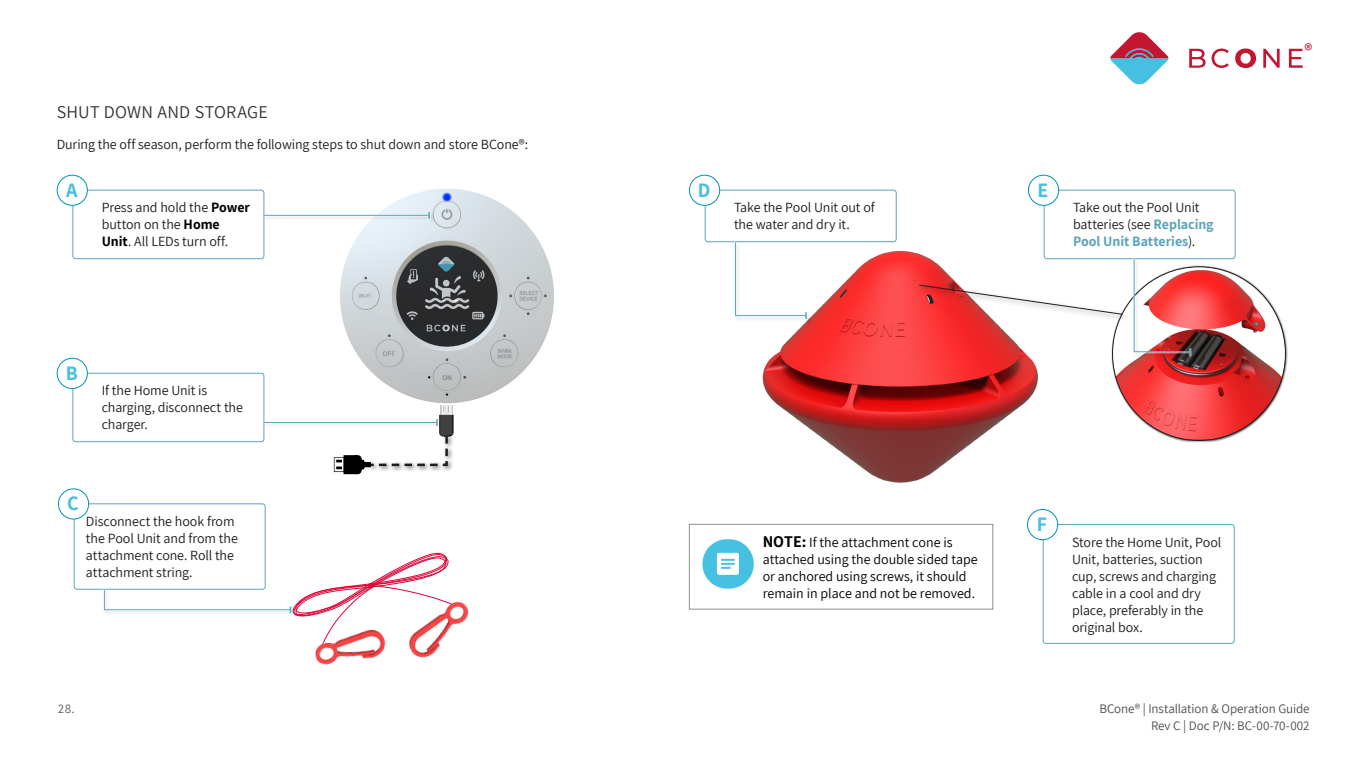
<style>
.page{position:relative;width:1366px;height:768px;background:#fff}
.page>*{position:absolute;margin:0;border:0;box-sizing:border-box;transform-origin:0 0}
.t1{font:700 20px "Assistant";color:#46c0e0}
.t2{font:18px "Assistant";letter-spacing:.01em;color:#343432}
.t3{font:600 18px "Assistant";color:#c21632}
.t4{font:14px/17px "Assistant";letter-spacing:-.01em;color:#1d1d1b}
.t5{font:14px/17px "Assistant";color:#000}
.t6{font:13px/17px "Assistant";letter-spacing:-.005em;color:#4d4d4d;text-align:right}
.t7{font:13px "Assistant";color:#61615f}
.s1{font-weight:700;color:#000}
.s2{font-weight:700;color:#5ca4bc}
.s3{font-weight:700;font-size:16px}
</style>
<div class="page">
<svg style="left:1110px;top:32px;width:58px;height:53px"></svg>
<svg style="left:1189px;top:49px;width:17px;height:19px"></svg>
<svg style="left:1212px;top:49px;width:17px;height:19px"></svg>
<svg style="left:1263px;top:49px;width:17px;height:19px"></svg>
<svg style="left:1289px;top:49px;width:14px;height:19px"></svg>
<svg style="left:1235px;top:48px;width:21px;height:20px"></svg>
<img style="left:340px;top:188px;width:214px;height:216px">
<svg style="left:442px;top:192px;width:10px;height:11px"></svg>
<svg style="left:445px;top:195px;width:4px;height:5px"></svg>
<img style="left:762px;top:242px;width:276px;height:241px">
<div style="left:1111px;top:266px;width:177px;height:177px;background:#000;opacity:.75"></div>
<img style="left:1113px;top:267px;width:172px;height:172px">
<div style="left:367px;top:425px;width:87px;height:47px;background:#000;opacity:.75"></div>
<img style="left:333px;top:455px;width:37px;height:20px">
<div style="left:72px;top:190px;width:192px;height:69px;border:1px solid #5ca4bc;border-radius:3px"></div>
<div style="left:262px;top:211px;width:173px;height:13px;background:#000;opacity:.2"></div>
<svg style="left:262px;top:211px;width:169px;height:9px"></svg>
<hr style="left:263px;top:215px;width:166px;height:1px;background:#5ca4bc">
<svg style="left:428px;top:212px;width:2px;height:7px"></svg>
<div style="left:57px;top:175px;width:30px;height:30px;background:#fff;border-radius:50%"></div>
<div style="left:57px;top:175px;width:31px;height:31px;border:1px solid #0091af;border-radius:50%"></div>
<div style="left:72px;top:373px;width:192px;height:69px;border:1px solid #5ca4bc;border-radius:3px"></div>
<div style="left:262px;top:418px;width:181px;height:13px;background:#fff"></div>
<div style="left:262px;top:418px;width:177px;height:9px;background:#f6f6f6"></div>
<hr style="left:263px;top:422px;width:174px;height:1px;background:#5ca4bc">
<svg style="left:367px;top:405px;width:87px;height:62px"></svg>
<div style="left:57px;top:358px;width:30px;height:30px;background:#fff;border-radius:50%"></div>
<div style="left:57px;top:358px;width:31px;height:31px;border:1px solid #0091af;border-radius:50%"></div>
<div style="left:705px;top:190px;width:192px;height:52px;border:1px solid #5ca4bc;border-radius:3px"></div>
<div style="left:734px;top:241px;width:78px;height:83px;background:#000;opacity:.2"></div>
<div style="left:734px;top:241px;width:74px;height:79px;background:#f7f7f7"></div>
<svg style="left:734px;top:241px;width:73px;height:78px"></svg>
<div style="left:689px;top:175px;width:31px;height:30px;background:#fff;border-radius:50%"></div>
<div style="left:689px;top:175px;width:31px;height:31px;border:1px solid #0091af;border-radius:50%"></div>
<div style="left:1044px;top:190px;width:192px;height:69px;border:1px solid #5ca4bc;border-radius:3px"></div>
<div style="left:1133px;top:258px;width:63px;height:102px;background:#000;opacity:.2"></div>
<svg style="left:1132px;top:258px;width:60px;height:98px"></svg>
<svg style="left:1133px;top:258px;width:58px;height:97px"></svg>
<div style="left:1028px;top:175px;width:31px;height:30px;background:#fff;border-radius:50%"></div>
<div style="left:1028px;top:175px;width:31px;height:31px;border:1px solid #0091af;border-radius:50%"></div>
<div style="left:916px;top:282px;width:213px;height:40px;background:#000;opacity:.75"></div>
<svg style="left:918px;top:284px;width:205px;height:31px"></svg>
<div style="left:1043px;top:524px;width:192px;height:120px;border:1px solid #5ca4bc;border-radius:3px"></div>
<div style="left:1028px;top:510px;width:30px;height:30px;background:#fff;border-radius:50%"></div>
<div style="left:1027px;top:509px;width:31px;height:31px;border:1px solid #0091af;border-radius:50%"></div>
<div style="left:74px;top:503px;width:192px;height:87px;border:1px solid #5ca4bc;border-radius:3px"></div>
<svg style="left:103px;top:549px;width:366px;height:116px"></svg>
<div style="left:58px;top:489px;width:31px;height:30px;background:#fff;border-radius:50%"></div>
<div style="left:58px;top:488px;width:31px;height:32px;border:1px solid #0091af;border-radius:50%"></div>
<svg style="left:702px;top:539px;width:52px;height:50px;fill:#46c0e0"></svg>
<svg style="left:717px;top:553px;width:22px;height:22px"></svg>
<div style="left:689px;top:524px;width:304px;height:85px;border:1px solid #8e8e8d"></div>
<p class="t2" style="left:57px;top:99px;width:213px">SHUT DOWN AND STORAGE</p>
<p class="t4" style="left:57px;top:135px;width:473px">During the off season, perform the following steps to shut down and store BCone®:</p>
<h1 class="t1" style="left:66px;top:176px;width:13px">A</h1>
<p class="t4" style="left:102px;top:198px;width:150px">Press and hold the <span class="s1">Power </span>button on the <span class="s1">Home<br>Unit</span>. All LEDs turn off.</p>
<h1 class="t1" style="left:66px;top:359px;width:14px">B</h1>
<p class="t4" style="left:102px;top:381px;width:143px">If the Home Unit is charging, disconnect the charger.</p>
<h1 class="t1" style="left:67px;top:490px;width:13px">C</h1>
<p class="t4" style="left:86px;top:512px;width:154px">Disconnect the hook from the Pool Unit and from the attachment cone. Roll the attachment string.</p>
<h1 class="t1" style="left:698px;top:176px;width:14px">D</h1>
<p class="t4" style="left:734px;top:198px;width:142px">Take the Pool Unit out of the water and dry it.</p>
<h1 class="t1" style="left:1038px;top:176px;width:10px">E</h1>
<p class="t4" style="left:1073px;top:198px;width:142px">Take out the Pool Unit batteries (see <span class="s2">Replacing<br>Pool Unit Batteries</span>).</p>
<p class="t3" style="left:1304px;top:38px;width:9px">®</p>
<p class="t5" style="left:763px;top:533px;width:217px"><span class="s3">NOTE:</span> If the attachment cone is attached using the double sided tape or anchored using screws, it should remain in place and not be removed.</p>
<h1 class="t1" style="left:1037px;top:511px;width:12px">F</h1>
<p class="t4" style="left:1072px;top:533px;width:151px">Store the Home Unit, Pool<br>Unit, batteries, suction cup, screws and charging cable in a cool and dry place, preferably in the original box.</p>
<p class="t7" style="left:58px;top:700px;width:18px">28.</p>
<p class="t6" style="left:1099px;top:700px;width:212px">BCone® | Installation &amp; Operation Guide<br>Rev C | Doc P/N: BC-00-70-002</p>
</div>
